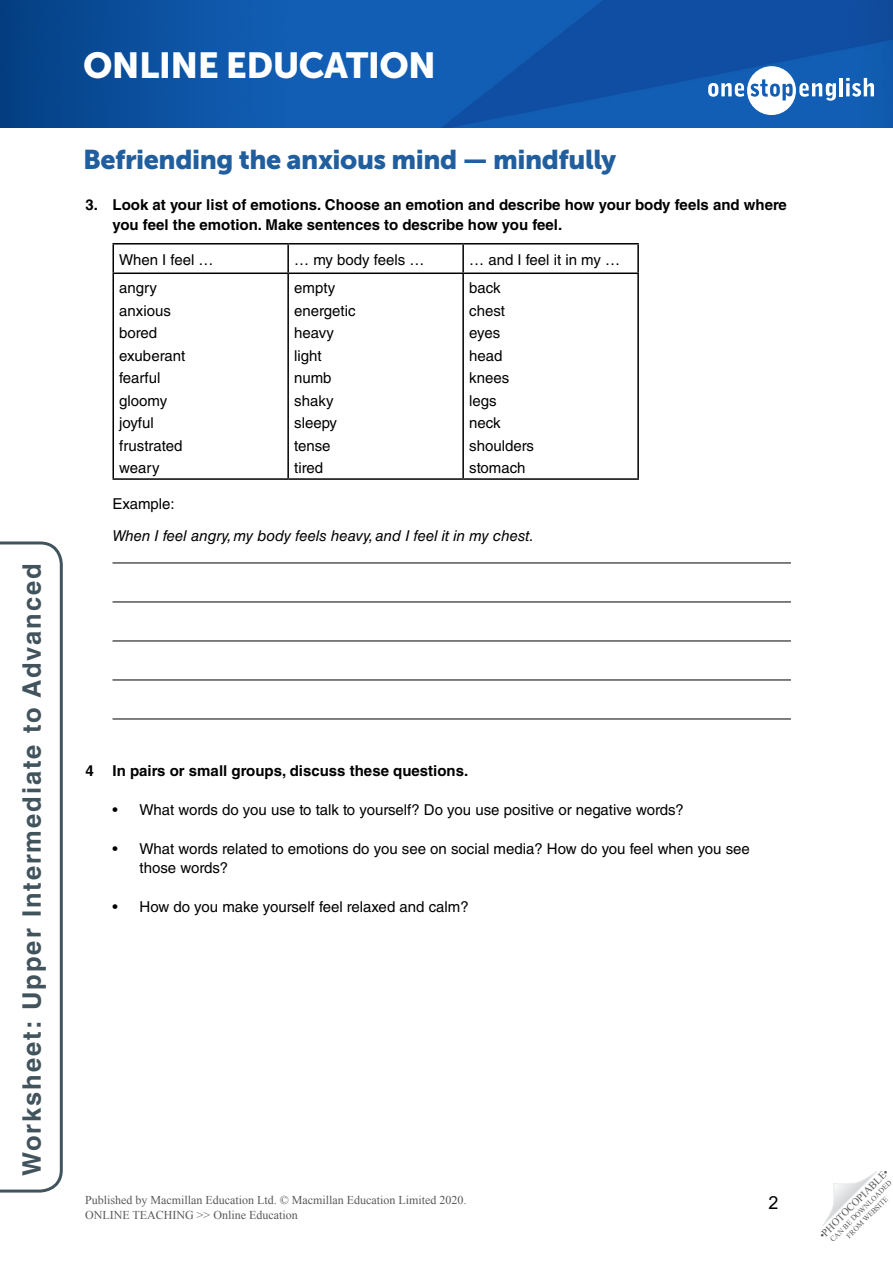
<style>
.page{position:relative;width:893px;height:1263px;background:#fff}
.page>*{position:absolute;margin:0;border:0;box-sizing:border-box;transform-origin:0 0}
.t1{font:36px "Museo Sans 900";letter-spacing:-.015em;color:#fff}
.Article_Subtitle{font:27px "Museo Sans 900";letter-spacing:-.015em;color:#215e9e}
.t2{font:700 25.5px "Helvetica LT Std";letter-spacing:.08em;color:#41535d}
.t3{font:18px "Arial";color:#000}
.WS__Body_text{font:15px "Helvetica LT Std";color:#000}
.WS__Body_text_number{font:15px/19.5px "Helvetica LT Std";color:#000}
.WS__Body_-_rubric{font:700 15px/19.5px "Helvetica LT Std";color:#000}
.WS__Body_text_-_with{font:italic 15px "Helvetica LT Std";color:#000}
.WS__Body_text_-_with-2{font:15px "Helvetica LT Std";color:#000}
.t4{font:12px/14.4px "Times New Roman";color:#58595b}
.t5{font:10.5px "Times New Roman";color:#58595b}
.t6{font:7.5px/9px "Times New Roman";color:#58595b;text-align:center}
</style>
<div class="page">
<svg style="left:822px;top:1171px;width:55px;height:55px"></svg>
<img style="left:0;top:0;width:893px;height:128px">
<svg style="left:708px;top:66px;width:128px;height:49px"></svg>
<hr style="left:839px;top:78px;width:4px;height:18px;background:#fff">
<svg style="left:846px;top:78px;width:28px;height:19px"></svg>
<svg style="left:0;top:541px;width:63px;height:652px"></svg>
<hr style="left:112px;top:243px;width:176px;height:2px;background:#000">
<hr style="left:112px;top:245px;width:2px;height:27px;background:#000">
<hr style="left:288px;top:243px;width:175px;height:2px;background:#000">
<hr style="left:287px;top:245px;width:2px;height:27px;background:#000">
<hr style="left:463px;top:243px;width:176px;height:2px;background:#000">
<hr style="left:462px;top:245px;width:2px;height:27px;background:#000">
<hr style="left:637px;top:245px;width:2px;height:27px;background:#000">
<hr style="left:112px;top:272px;width:176px;height:2px;background:#000">
<hr style="left:112px;top:274px;width:2px;height:204px;background:#000">
<hr style="left:288px;top:272px;width:175px;height:2px;background:#000">
<hr style="left:287px;top:274px;width:2px;height:204px;background:#000">
<hr style="left:463px;top:272px;width:176px;height:2px;background:#000">
<hr style="left:462px;top:274px;width:2px;height:204px;background:#000">
<hr style="left:637px;top:274px;width:2px;height:204px;background:#000">
<hr style="left:112px;top:478px;width:176px;height:2px;background:#000">
<hr style="left:288px;top:478px;width:175px;height:2px;background:#000">
<hr style="left:463px;top:478px;width:176px;height:2px;background:#000">
<hr style="left:112px;top:563px;width:679px;height:1px;background:#000">
<hr style="left:112px;top:602px;width:679px;height:1px;background:#000">
<hr style="left:112px;top:641px;width:679px;height:1px;background:#000">
<hr style="left:112px;top:680px;width:679px;height:1px;background:#000">
<hr style="left:112px;top:719px;width:679px;height:1px;background:#000">
<h3 class="t2" style="left:16px;top:1176px;width:614px;rotate:-90deg">Worksheet: Upper Intermediate to Advanced</h3>
<h1 class="t1" style="left:83px;top:45px;width:354px">ONLINE EDUCATION</h1>
<p class="Article_Subtitle" style="left:83px;top:144px;width:535px">Befriending the anxious mind — mindfully</p>
<p class="WS__Body_-_rubric" style="left:112px;top:195px;width:676px;text-indent:-27px">3. Look at your list of emotions. Choose an emotion and describe how your body feels and where you feel the emotion. Make sentences to describe how you feel.</p>
<p class="WS__Body_text" style="left:119px;top:251px;width:96px">When I feel …</p>
<p class="WS__Body_text" style="left:294px;top:251px;width:132px">… my body feels …</p>
<p class="WS__Body_text" style="left:469px;top:251px;width:153px">… and I feel it in my …</p>
<p class="WS__Body_text" style="left:119px;top:279px;width:39px">angry</p>
<p class="WS__Body_text" style="left:119px;top:302px;width:53px">anxious</p>
<p class="WS__Body_text" style="left:119px;top:324px;width:40px">bored</p>
<p class="WS__Body_text" style="left:119px;top:347px;width:68px">exuberant</p>
<p class="WS__Body_text" style="left:119px;top:369px;width:43px">fearful</p>
<p class="WS__Body_text" style="left:119px;top:392px;width:50px">gloomy</p>
<p class="WS__Body_text" style="left:119px;top:414px;width:36px">joyful</p>
<p class="WS__Body_text" style="left:119px;top:437px;width:65px">frustrated</p>
<p class="WS__Body_text" style="left:119px;top:459px;width:42px">weary</p>
<p class="WS__Body_text" style="left:469px;top:279px;width:33px">back</p>
<p class="WS__Body_text" style="left:469px;top:302px;width:37px">chest</p>
<p class="WS__Body_text" style="left:469px;top:324px;width:33px">eyes</p>
<p class="WS__Body_text" style="left:469px;top:347px;width:35px">head</p>
<p class="WS__Body_text" style="left:469px;top:369px;width:42px">knees</p>
<p class="WS__Body_text" style="left:469px;top:392px;width:29px">legs</p>
<p class="WS__Body_text" style="left:469px;top:414px;width:33px">neck</p>
<p class="WS__Body_text" style="left:469px;top:437px;width:66px">shoulders</p>
<p class="WS__Body_text" style="left:469px;top:459px;width:58px">stomach</p>
<p class="WS__Body_text" style="left:294px;top:279px;width:43px">empty</p>
<p class="WS__Body_text" style="left:294px;top:302px;width:63px">energetic</p>
<p class="WS__Body_text" style="left:294px;top:324px;width:41px">heavy</p>
<p class="WS__Body_text" style="left:294px;top:347px;width:29px">light</p>
<p class="WS__Body_text" style="left:294px;top:369px;width:39px">numb</p>
<p class="WS__Body_text" style="left:294px;top:392px;width:41px">shaky</p>
<p class="WS__Body_text" style="left:294px;top:414px;width:44px">sleepy</p>
<p class="WS__Body_text" style="left:294px;top:437px;width:38px">tense</p>
<p class="WS__Body_text" style="left:294px;top:459px;width:30px">tired</p>
<p class="WS__Body_text_-_with-2" style="left:112px;top:495px;width:64px">Example:</p>
<p class="WS__Body_text_-_with" style="left:112px;top:527px;width:423px">When I feel angry, my body feels heavy, and I feel it in my chest.</p>
<p class="WS__Body_-_rubric" style="left:86px;top:760px;width:384px">4 In pairs or small groups, discuss these questions.</p>
<p class="WS__Body_text_number" style="left:112px;top:799px;width:573px">• What words do you use to talk to yourself? Do you use positive or negative words?</p>
<p class="WS__Body_text_number" style="left:140px;top:838px;width:612px;text-indent:-27px">• What words related to emotions do you see on social media? How do you feel when you see those words?</p>
<p class="WS__Body_text_number" style="left:112px;top:897px;width:358px">• How do you make yourself feel relaxed and calm?</p>
<p class="t4" style="left:85px;top:1193px;width:383px">Published by Macmillan Education Ltd. © Macmillan Education Limited 2020.<br>ONLINE TEACHING &gt;&gt; Online Education</p>
<p class="t3" style="left:769px;top:1193px;width:12px">2</p>
<p class="t5" style="left:816px;top:1232px;width:95px;rotate:-45deg">•PHOTOCOPIABLE•</p>
<p class="t6" style="left:828px;top:1237px;width:85px;rotate:-45deg">CAN BE DOWNLOADED<br>FROM WEBSITE</p>
</div>
